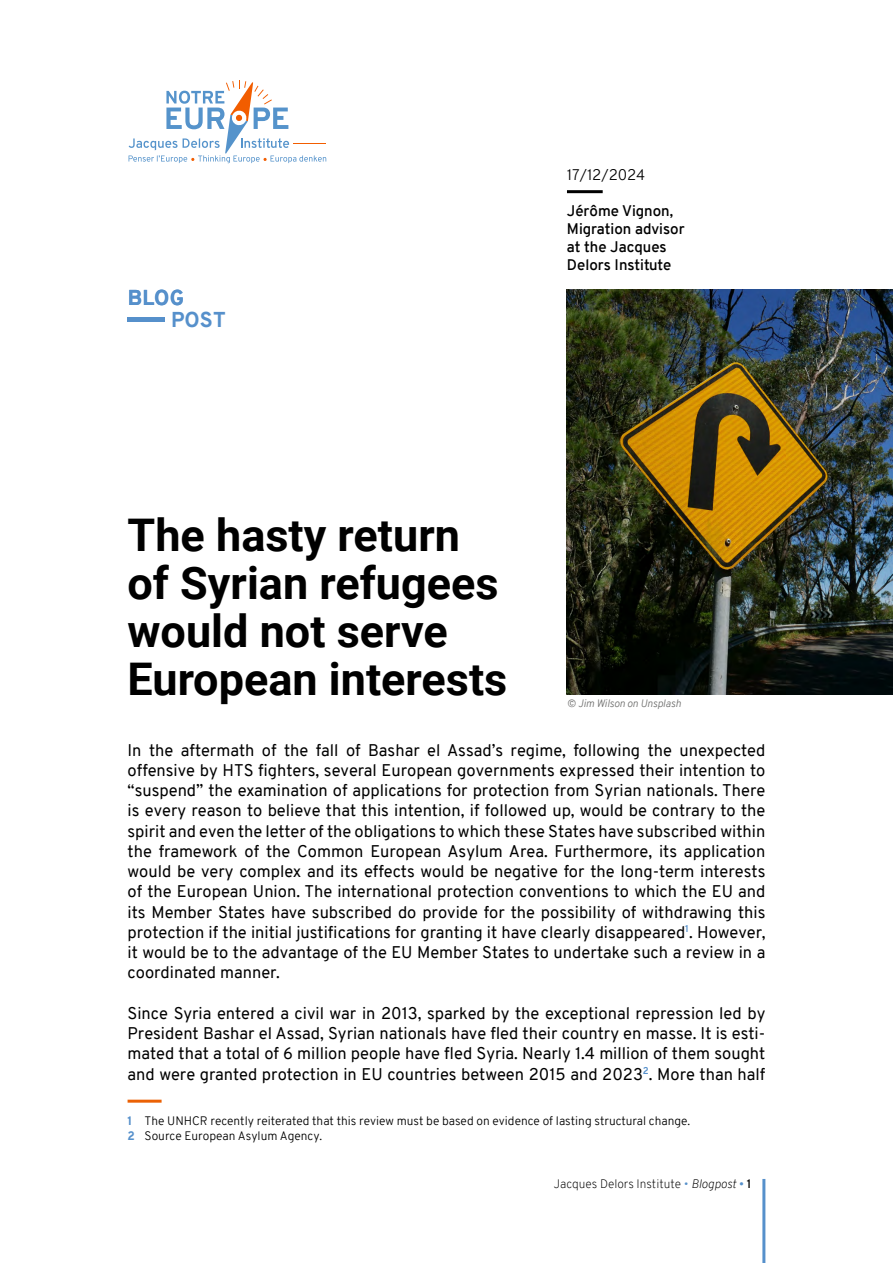
<style>
.page{position:relative;width:893px;height:1263px;background:#fff}
.page>*{position:absolute;margin:0;border:0;box-sizing:border-box;transform-origin:0 0}
.t1{font:700 45px/48px "Roboto";color:#000}
.t2{font:800 21px "Overpass";letter-spacing:.01em;color:#5690cb}
.t3{font:16.5px/20.2px "Overpass";color:#000;text-align:justify}
.t4{font:600 15px/18px "Overpass";color:#000}
.t5{font:300 15px "Overpass";color:#000}
.t6{font:300 12px/15px "Overpass";color:#000}
.t7{font:200 12px "Overpass";color:#000}
.t8{font:italic 300 10.5px "Overpass";letter-spacing:-.01em;color:#6f6f6e}
.s1{font-weight:800;color:#5690cb}
.s2{color:#5690cb}
.s3{font-style:italic}
.s4{font-weight:300;color:#5690cb}
.s5{font-weight:600}
</style>
<div class="page">
<svg style="left:129px;top:81px;width:197px;height:82px"></svg>
<hr style="left:762px;top:1179px;width:3px;height:84px;background:#5690cb">
<div style="left:128px;top:317px;width:37px;height:5px;background:#5690cb"></div>
<img style="left:567px;top:290px;width:326px;height:405px">
<hr style="left:567px;top:190px;width:36px;height:3px;background:#000">
<hr style="left:128px;top:1100px;width:34px;height:3px;background:#eb6104">
<p class="t2" style="left:128px;top:283px;width:58px">BLOG</p>
<p class="t2" style="left:171px;top:305px;width:56px">POST</p>
<p class="t5" style="left:567px;top:164px;width:80px">17/12/2024</p>
<p class="t4" style="left:567px;top:201px;width:119px">Jérôme Vignon,<br>Migration advisor at the Jacques<br>Delors Institute</p>
<h1 class="t1" style="left:128px;top:509px;width:381px">The hasty return of Syrian refugees would not serve<br>European interests</h1>
<p class="t8" style="left:567px;top:696px;width:116px">© Jim Wilson on Unsplash</p>
<p class="t3" style="left:128px;top:740px;width:639px">In the aftermath of the fall of Bashar el Assad’s regime, following the unexpected offensive by HTS fighters, several European governments expressed their intention to “suspend” the examination of applications for protection from Syrian nationals. There is every reason to believe that this intention, if followed up, would be contrary to the spirit and even the letter of the obligations to which these States have subscribed within the framework of the Common European Asylum Area. Furthermore, its application would be very complex and its effects would be negative for the long-term interests of the European Union. The international protection conventions to which the EU and its Member States have subscribed do provide for the possibility of withdrawing this protection if the initial justifications for granting it have clearly disappeared<sup>1</sup>. However, it would be to the advantage of the EU Member States to undertake such a review in a coordinated manner.</p>
<p class="t3" style="left:128px;top:1003px;width:639px">Since Syria entered a civil war in 2013, sparked by the exceptional repression led by President Bashar el Assad, Syrian nationals have fled their country en masse. It is esti&shy;mated that a total of 6 million people have fled Syria. Nearly 1.4 million of them sought and were granted protection in EU countries between 2015 and 2023<sup>2</sup>. More than half</p>
<p class="t6" style="left:128px;top:1113px;width:564px"><span class="s1">1</span> The UNHCR recently reiterated that this review must be based on evidence of lasting structural change.<br><span class="s1">2</span> Source European Asylum Agency.</p>
<p class="t7" style="left:554px;top:1175px;width:199px">Jacques Delors Institute <span class="s2">•</span> <span class="s3">Blogpost</span> <span class="s4">•</span> <span class="s5">1</span></p>
</div>
